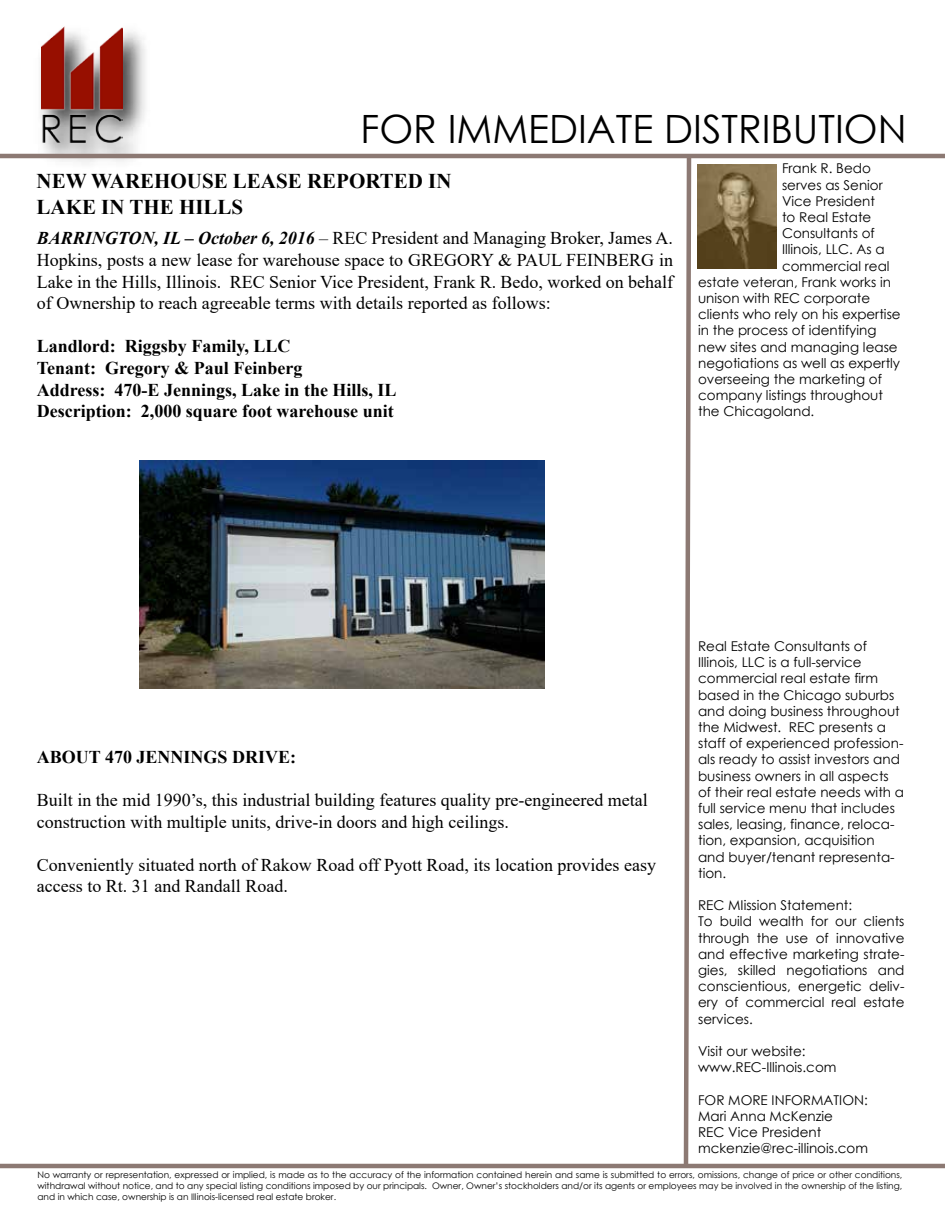
<style>
.page{position:relative;width:945px;height:1215px;background:#fff}
.page>*{position:absolute;margin:0;border:0;box-sizing:border-box;transform-origin:0 0}
.t1{font:39px "Century Gothic";color:#000}
.t2{font:700 21px/25.2px "Times New Roman";color:#000}
.t3{font:18px/21.6px "Times New Roman";color:#000}
.t4{font:700 18px/21.6px "Times New Roman";color:#000}
.t5{font:13.5px/16.2px "Century Gothic";color:#000}
.t6{font:9px/10.8px "Century Gothic";color:#000;text-align:justify}
.s1{font-weight:700;font-style:italic}
</style>
<div class="page">
<img style="left:698px;top:164px;width:78px;height:105px">
<img style="left:30px;top:27px;width:126px;height:136px">
<img style="left:42px;top:26px;width:80px;height:116px">
<hr style="left:0;top:154px;width:945px;height:4px;background:#8c7973">
<hr style="left:0;top:1164px;width:945px;height:4px;background:#8c7973">
<svg style="left:681px;top:153px;width:13px;height:1016px"></svg>
<img style="left:140px;top:461px;width:404px;height:227px">
<h1 class="t1" style="left:360px;top:101px;width:548px">FOR IMMEDIATE DISTRIBUTION</h1>
<h2 class="t2" style="left:37px;top:168px;width:417px">NEW WAREHOUSE LEASE REPORTED IN<br>LAKE IN THE HILLS</h2>
<p class="t3" style="left:37px;top:227px;width:638px;text-align:justify"><span class="s1">BARRINGTON, IL – October 6, 2016</span> – REC President and Managing Broker, James A.<br>Hopkins, posts a new lease for warehouse space to GREGORY &amp; PAUL FEINBERG in Lake in the Hills, Illinois. REC Senior Vice President, Frank R. Bedo, worked on behalf of Ownership to reach agreeable terms with details reported as follows:</p>
<h3 class="t4" style="left:37px;top:335px;width:361px">Landlord: Riggsby Family, LLC<br>Tenant: Gregory &amp; Paul Feinberg<br>Address: 470-E Jennings, Lake in the Hills, IL Description: 2,000 square foot warehouse unit</h3>
<p class="t5" style="left:782px;top:160px;width:90px">Frank R. Bedo</p>
<p class="t5" style="left:782px;top:176px;width:102px">serves as Senior</p>
<p class="t5" style="left:782px;top:193px;width:95px">Vice President</p>
<p class="t5" style="left:782px;top:209px;width:91px">to Real Estate</p>
<p class="t5" style="left:782px;top:225px;width:94px">Consultants of</p>
<p class="t5" style="left:782px;top:241px;width:104px">Illinois, LLC. As a</p>
<p class="t5" style="left:782px;top:257px;width:109px">commercial real</p>
<p class="t5" style="left:698px;top:274px;width:194px">estate veteran, Frank works in</p>
<p class="t5" style="left:698px;top:290px;width:174px">unison with REC corporate</p>
<p class="t5" style="left:698px;top:306px;width:204px">clients who rely on his expertise</p>
<p class="t5" style="left:698px;top:322px;width:180px">in the process of identifying</p>
<p class="t5" style="left:698px;top:338px;width:201px">new sites and managing lease</p>
<p class="t5" style="left:698px;top:355px;width:204px">negotiations as well as expertly</p>
<p class="t5" style="left:698px;top:371px;width:185px">overseeing the marketing of</p>
<p class="t5" style="left:698px;top:387px;width:186px">company listings throughout</p>
<p class="t5" style="left:698px;top:403px;width:118px">the Chicagoland.</p>
<h3 class="t4" style="left:37px;top:746px;width:261px">ABOUT 470 JENNINGS DRIVE:</h3>
<h3 class="t3" style="left:37px;top:789px;width:612px">Built in the mid 1990’s, this industrial building features quality pre-engineered metal construction with multiple units, drive-in doors and high ceilings.</h3>
<h3 class="t3" style="left:37px;top:853px;width:621px">Conveniently situated north of Rakow Road off Pyott Road, its location provides easy access to Rt. 31 and Randall Road.</h3>
<p class="t5" style="left:698px;top:638px;width:208px">Real Estate Consultants of<br>Illinois, LLC is a full-service commercial real estate firm based in the Chicago suburbs and doing business throughout the Midwest. REC presents a staff of experienced profession&shy;als ready to assist investors and business owners in all aspects of their real estate needs with a full service menu that includes sales, leasing, finance, reloca&shy;tion, expansion, acquisition and buyer/tenant representa&shy;tion.</p>
<p class="t5" style="left:698px;top:897px;width:208px">REC MIission Statement:<br>To build wealth for our clients through the use of innovative and effective marketing strate&shy;gies, skilled negotiations and conscientious, energetic deliv&shy;ery of commercial real estate services.</p>
<p class="t5" style="left:698px;top:1043px;width:140px">Visit our website: www.REC-Illinois.com</p>
<p class="t5" style="left:698px;top:1091px;width:171px">FOR MORE INFORMATION:<br>Mari Anna McKenzie<br>REC Vice President mckenzie@rec-illinois.com</p>
<p class="t6" style="left:37px;top:1169px;width:867px">No warranty or representation, expressed or implied, is made as to the accuracy of the information contained herein and same is submitted to errors, omissions, change of price or other conditions, withdrawal without notice, and to any special listing conditions imposed by our principals. Owner, Owner’s stockholders and/or its agents or employees may be involved in the ownership of the listing, and in which case, ownership is an Illinois-licensed real estate broker.</p>
</div>
